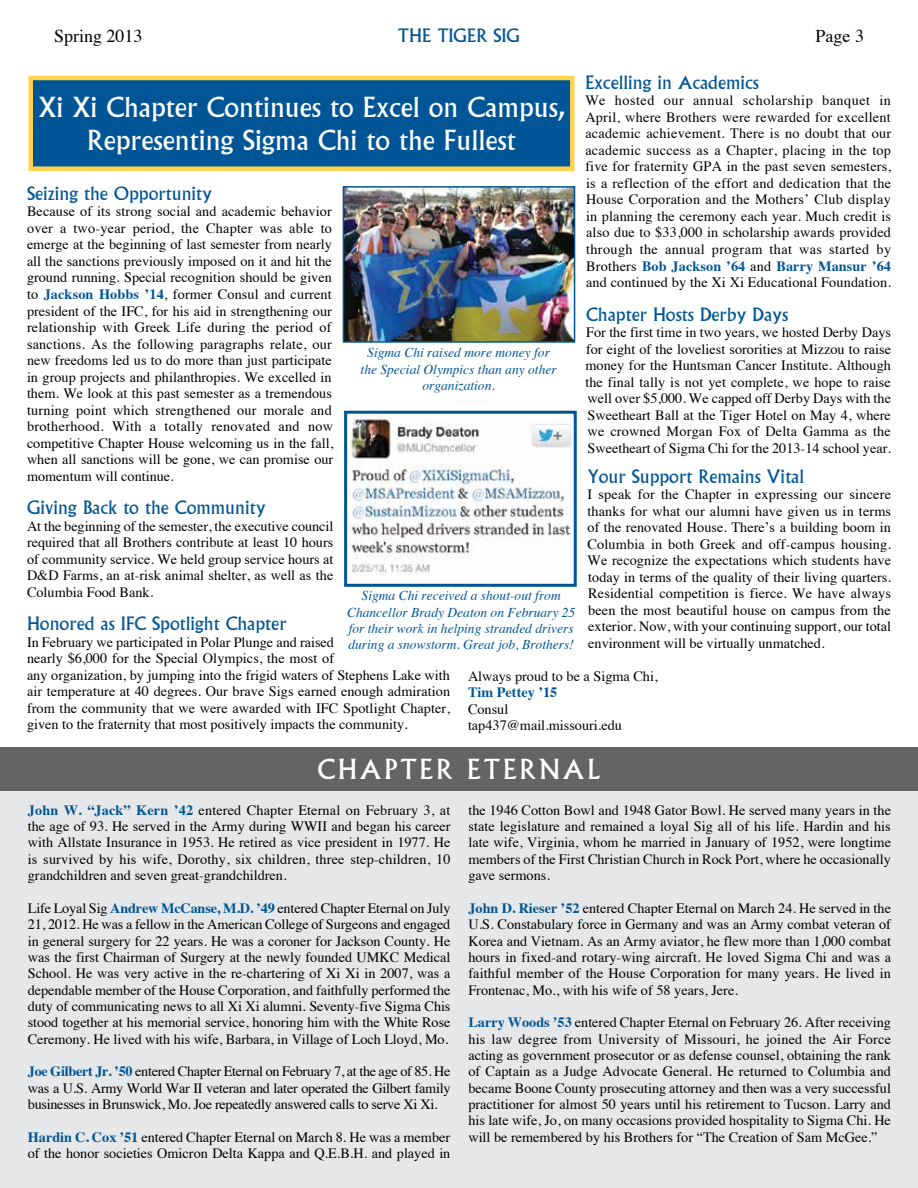
<style>
.page{position:relative;width:918px;height:1188px;background:#fff}
.page>*{position:absolute;margin:0;border:0;box-sizing:border-box;transform-origin:0 0}
.t1{font:27px/32.4px "Albertus MT Std";color:#fff;text-align:center}
.t2{font:27px "Albertus MT Std";letter-spacing:.1em;color:#fff}
.t3{font:18px "Albertus MT Std";color:#005596}
.t4{font:18px "Times";color:#000}
.t5{font:18px "Albertus";color:#005596}
.t6{font:14.25px/16.5px "Times";color:#000;text-align:justify}
.t7{font:700 14.25px "Times";color:#005596}
.t8{font:italic 13.5px/16.2px "Times";color:#005596;text-align:center}
.s1{font-weight:700;color:#005596}
</style>
<div class="page">
<div style="left:0;top:780px;width:918px;height:408px;background:#e6e7e8"></div>
<div style="left:31px;top:78px;width:541px;height:91px;background:#005596"></div>
<div style="left:28px;top:76px;width:547px;height:95px;border:4px solid #ffd24f"></div>
<img style="left:346px;top:189px;width:226px;height:151px">
<div style="left:343px;top:186px;width:232px;height:157px;border:2px solid #005596"></div>
<img style="left:348px;top:416px;width:224px;height:160px">
<div style="left:344px;top:411px;width:233px;height:176px;border:3px solid #005596"></div>
<div style="left:0;top:747px;width:918px;height:44px;background:#636466"></div>
<p class="t4" style="left:54px;top:19px;width:90px">Spring 2013</p>
<p class="t5" style="left:398px;top:25px;width:124px">THE TIGER SIG</p>
<p class="t4" style="left:816px;top:19px;width:50px">Page 3</p>
<p class="t3" style="left:585px;top:72px;width:175px">Excelling in Academics</p>
<p class="t6" style="left:585px;top:91px;width:307px">We hosted our annual scholarship banquet in April, where Brothers were rewarded for excellent academic achievement. There is no doubt that our academic success as a Chapter, placing in the top five for fraternity GPA in the past seven semesters, is a reflection of the effort and dedication that the House Corporation and the Mothers’ Club display in planning the ceremony each year. Much credit is also due to $33,000 in scholarship awards provided through the annual program that was started by Brothers <span class="s1">Bob Jackson ’64</span> and <span class="s1">Barry Mansur ’64 </span>and continued by the Xi Xi Educational Foundation.</p>
<p class="t3" style="left:586px;top:304px;width:204px">Chapter Hosts Derby Days</p>
<p class="t6" style="left:585px;top:323px;width:307px">For the first time in two years, we hosted Derby Days for eight of the loveliest sororities at Mizzou to raise money for the Huntsman Cancer Institute. Although the final tally is not yet complete, we hope to raise well over $5,000. We capped off Derby Days with the Sweetheart Ball at the Tiger Hotel on May 4, where we crowned Morgan Fox of Delta Gamma as the Sweetheart of Sigma Chi for the 2013-14 school year.</p>
<p class="t3" style="left:588px;top:466px;width:218px">Your Support Remains Vital</p>
<p class="t6" style="left:588px;top:485px;width:305px">I speak for the Chapter in expressing our sincere thanks for what our alumni have given us in terms of the renovated House. There’s a building boom in Columbia in both Greek and off-campus housing.<br>We recognize the expectations which students have today in terms of the quality of their living quarters.<br>Residential competition is fierce. We have always been the most beautiful house on campus from the exterior. Now, with your continuing support, our total environment will be virtually unmatched.</p>
<p class="t6" style="left:468px;top:667px;width:191px">Always proud to be a Sigma Chi,</p>
<p class="t7" style="left:468px;top:679px;width:91px">Tim Pettey ’15</p>
<p class="t6" style="left:468px;top:700px;width:156px">Consul tap437@mail.missouri.edu</p>
<h1 class="t1" style="left:38px;top:92px;width:528px">Xi Xi Chapter Continues to Excel on Campus,<br>Representing Sigma Chi to the Fullest</h1>
<p class="t3" style="left:27px;top:183px;width:187px">Seizing the Opportunity</p>
<p class="t6" style="left:27px;top:202px;width:308px">Because of its strong social and academic behavior over a two-year period, the Chapter was able to emerge at the beginning of last semester from nearly all the sanctions previously imposed on it and hit the ground running. Special recognition should be given to <span class="s1">Jackson Hobbs ’14</span>, former Consul and current president of the IFC, for his aid in strengthening our relationship with Greek Life during the period of sanctions. As the following paragraphs relate, our new freedoms led us to do more than just participate in group projects and philanthropies. We excelled in them. We look at this past semester as a tremendous turning point which strengthened our morale and brotherhood. With a totally renovated and now competitive Chapter House welcoming us in the fall, when all sanctions will be gone, we can promise our momentum will continue.</p>
<p class="t3" style="left:27px;top:497px;width:240px">Giving Back to the Community</p>
<p class="t6" style="left:27px;top:517px;width:308px">At the beginning of the semester, the executive council required that all Brothers contribute at least 10 hours of community service. We held group service hours at D&amp;D Farms, an at-risk animal shelter, as well as the Columbia Food Bank.</p>
<p class="t3" style="left:27px;top:613px;width:261px">Honored as IFC Spotlight Chapter</p>
<p class="t6" style="left:27px;top:633px;width:425px;text-align:left">In February we participated in Polar Plunge and raised<br>nearly $6,000 for the Special Olympics, the most of<br>any organization, by jumping into the frigid waters of Stephens Lake with air temperature at 40 degrees. Our brave Sigs earned enough admiration from the community that we were awarded with IFC Spotlight Chapter, given to the fraternity that most positively impacts the community.</p>
<p class="t8" style="left:361px;top:344px;width:198px">Sigma Chi raised more money for the Special Olympics than any other organization.</p>
<p class="t8" style="left:347px;top:587px;width:230px">Sigma Chi received a shout-out from Chancellor Brady Deaton on February 25 for their work in helping stranded drivers during a snowstorm. Great job, Brothers!</p>
<h1 class="t1" style="left:317px;top:753px;width:21px">Chap</h1>
<h1 class="t2" style="left:400px;top:753px;width:202px">ter Eternal</h1>
<p class="t6" style="left:28px;top:801px;width:424px"><span class="s1">John W. “Jack” Kern ’42</span> entered Chapter Eternal on February 3, at the age of 93. He served in the Army during WWII and began his career with Allstate Insurance in 1953. He retired as vice president in 1977. He is survived by his wife, Dorothy, six children, three step-children, 10 grandchildren and seven great-grandchildren.</p>
<p class="t6" style="left:28px;top:899px;width:424px">Life Loyal Sig <span class="s1">Andrew McCanse, M.D. ’49</span> entered Chapter Eternal on July 21, 2012. He was a fellow in the American College of Surgeons and engaged in general surgery for 22 years. He was a coroner for Jackson County. He was the first Chairman of Surgery at the newly founded UMKC Medical School. He was very active in the re-chartering of Xi Xi in 2007, was a dependable member of the House Corporation, and faithfully performed the duty of communicating news to all Xi Xi alumni. Seventy-five Sigma Chis stood together at his memorial service, honoring him with the White Rose Ceremony. He lived with his wife, Barbara, in Village of Loch Lloyd, Mo.</p>
<p class="t6" style="left:28px;top:1062px;width:424px"><span class="s1">Joe Gilbert Jr. ’50</span> entered Chapter Eternal on February 7, at the age of 85. He was a U.S. Army World War II veteran and later operated the Gilbert family businesses in Brunswick, Mo. Joe repeatedly answered calls to serve Xi Xi.</p>
<p class="t6" style="left:28px;top:1128px;width:424px"><span class="s1">Hardin C. Cox ’51</span> entered Chapter Eternal on March 8. He was a member of the honor societies Omicron Delta Kappa and Q.E.B.H. and played in</p>
<p class="t6" style="left:468px;top:801px;width:424px">the 1946 Cotton Bowl and 1948 Gator Bowl. He served many years in the state legislature and remained a loyal Sig all of his life. Hardin and his late wife, Virginia, whom he married in January of 1952, were longtime members of the First Christian Church in Rock Port, where he occasionally gave sermons.</p>
<p class="t6" style="left:468px;top:899px;width:424px"><span class="s1">John D. Rieser ’52</span> entered Chapter Eternal on March 24. He served in the U.S. Constabulary force in Germany and was an Army combat veteran of Korea and Vietnam. As an Army aviator, he flew more than 1,000 combat hours in fixed-and rotary-wing aircraft. He loved Sigma Chi and was a faithful member of the House Corporation for many years. He lived in Frontenac, Mo., with his wife of 58 years, Jere.</p>
<p class="t6" style="left:468px;top:1013px;width:424px"><span class="s1">Larry Woods ’53</span> entered Chapter Eternal on February 26. After receiving his law degree from University of Missouri, he joined the Air Force acting as government prosecutor or as defense counsel, obtaining the rank of Captain as a Judge Advocate General. He returned to Columbia and became Boone County prosecuting attorney and then was a very successful practitioner for almost 50 years until his retirement to Tucson. Larry and his late wife, Jo, on many occasions provided hospitality to Sigma Chi. He will be remembered by his Brothers for “The Creation of Sam McGee.”</p>
</div>
